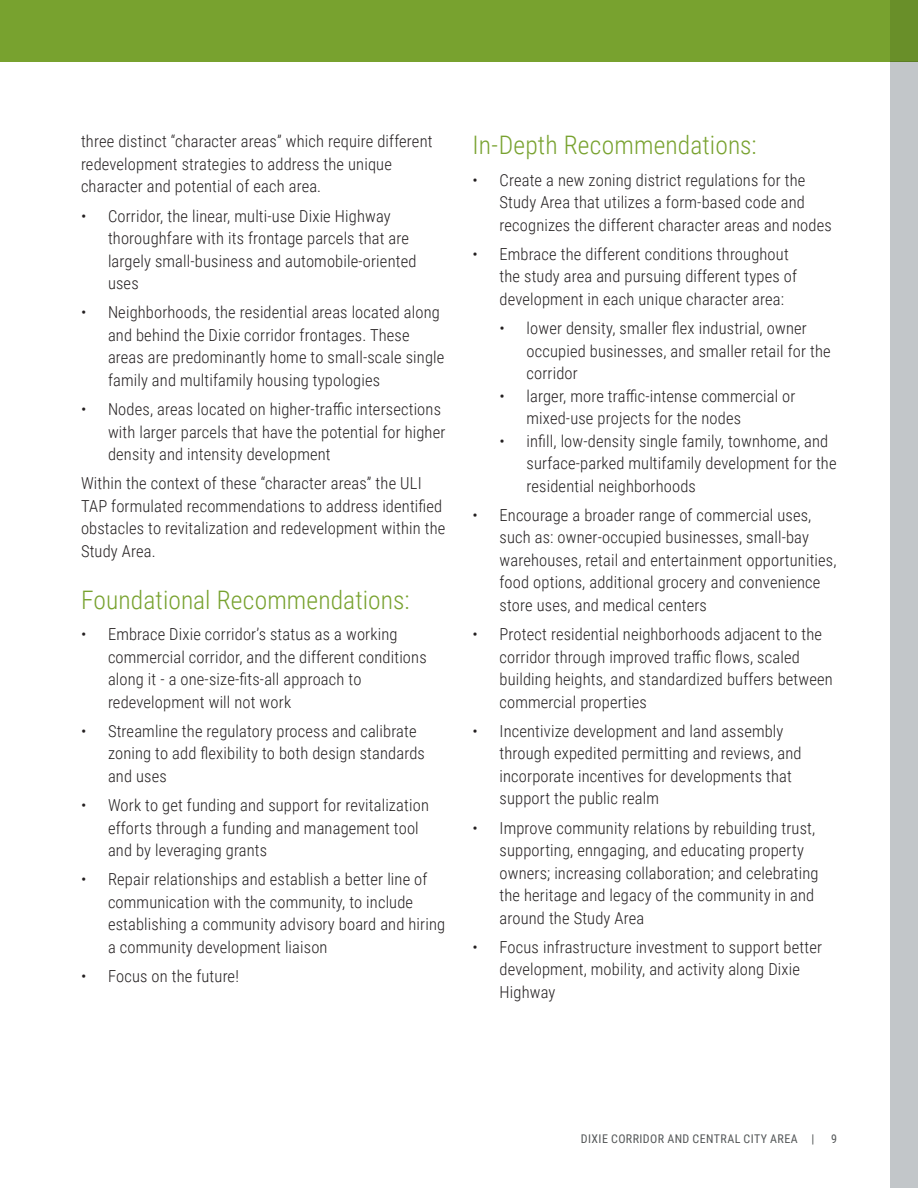
<style>
.page{position:relative;width:918px;height:1188px;background:#fff}
.page>*{position:absolute;margin:0;border:0;box-sizing:border-box;transform-origin:0 0}
.H2_1{font:300 25.5px "Roboto Condensed";letter-spacing:.005em;color:#78a22f}
.Body{font:300 16.5px/22.5px "Roboto Condensed";letter-spacing:.01em;color:#231f20}
.t1{font:12px "Roboto Condensed";letter-spacing:.035em;color:#545758}
</style>
<div class="page">
<div style="left:0;top:0;width:918px;height:62px;background:#78a22f"></div>
<div style="left:890px;top:0;width:28px;height:1188px;background:#c2c6c9"></div>
<p class="Body" style="left:81px;top:130px;width:353px">three distinct “character areas” which require different redevelopment strategies to address the unique character and potential of each area.</p>
<p class="Body" style="left:108px;top:204px;width:310px;text-indent:-27px">• Corridor, the linear, multi-use Dixie Highway thoroughfare with its frontage parcels that are largely small-business and automobile-oriented uses</p>
<p class="Body" style="left:108px;top:301px;width:338px;text-indent:-27px">• Neighborhoods, the residential areas located along and behind the Dixie corridor frontages. These areas are predominantly home to small-scale single family and multifamily housing typologies</p>
<p class="Body" style="left:108px;top:397px;width:339px;text-indent:-27px">• Nodes, areas located on higher-traffic intersections with larger parcels that have the potential for higher density and intensity development</p>
<p class="Body" style="left:81px;top:472px;width:366px">Within the context of these “character areas” the ULI TAP formulated recommendations to address identified obstacles to revitalization and redevelopment within the Study Area.</p>
<p class="H2_1" style="left:81px;top:582px;width:330px">Foundational Recommendations:</p>
<p class="Body" style="left:108px;top:622px;width:320px;text-indent:-27px">• Embrace Dixie corridor’s status as a working commercial corridor, and the different conditions along it - a one-size-fits-all approach to redevelopment will not work</p>
<p class="Body" style="left:108px;top:719px;width:318px;text-indent:-27px">• Streamline the regulatory process and calibrate zoning to add flexibility to both design standards and uses</p>
<p class="Body" style="left:108px;top:793px;width:322px;text-indent:-27px">• Work to get funding and support for revitalization efforts through a funding and management tool and by leveraging grants</p>
<p class="Body" style="left:108px;top:868px;width:339px;text-indent:-27px">• Repair relationships and establish a better line of communication with the community, to include establishing a community advisory board and hiring a community development liaison</p>
<p class="Body" style="left:81px;top:964px;width:159px">• Focus on the future!</p>
<p class="H2_1" style="left:473px;top:127px;width:286px">In-Depth Recommendations:</p>
<p class="Body" style="left:500px;top:168px;width:334px;text-indent:-27px">• Create a new zoning district regulations for the<br>Study Area that utilizes a form-based code and recognizes the different character areas and nodes</p>
<p class="Body" style="left:500px;top:242px;width:299px;text-indent:-27px">• Embrace the different conditions throughout the study area and pursuing different types of development in each unique character area:</p>
<p class="Body" style="left:527px;top:316px;width:306px;text-indent:-27px">• lower density, smaller flex industrial, owner occupied businesses, and smaller retail for the corridor</p>
<p class="Body" style="left:527px;top:384px;width:270px;text-indent:-27px">• larger, more traffic-intense commercial or mixed-use projects for the nodes</p>
<p class="Body" style="left:527px;top:429px;width:312px;text-indent:-27px">• infill, low-density single family, townhome, and surface-parked multifamily development for the residential neighborhoods</p>
<p class="Body" style="left:500px;top:503px;width:339px;text-indent:-27px">• Encourage a broader range of commercial uses, such as: owner-occupied businesses, small-bay warehouses, retail and entertainment opportunities, food options, additional grocery and convenience store uses, and medical centers</p>
<p class="Body" style="left:500px;top:622px;width:335px;text-indent:-27px">• Protect residential neighborhoods adjacent to the corridor through improved traffic flows, scaled building heights, and standardized buffers between commercial properties</p>
<p class="Body" style="left:500px;top:719px;width:304px;text-indent:-27px">• Incentivize development and land assembly through expedited permitting and reviews, and incorporate incentives for developments that support the public realm</p>
<p class="Body" style="left:500px;top:816px;width:321px;text-indent:-27px">• Improve community relations by rebuilding trust, supporting, enngaging, and educating property owners; increasing collaboration; and celebrating the heritage and legacy of the community in and around the Study Area</p>
<p class="Body" style="left:500px;top:935px;width:324px;text-indent:-27px">• Focus infrastructure investment to support better development, mobility, and activity along Dixie<br>Highway</p>
<p class="t1" style="left:581px;top:1130px;width:235px">DIXIE CORRIDOR AND CENTRAL CITY AREA |</p>
<p class="t1" style="left:831px;top:1130px;width:7px">9</p>
</div>
